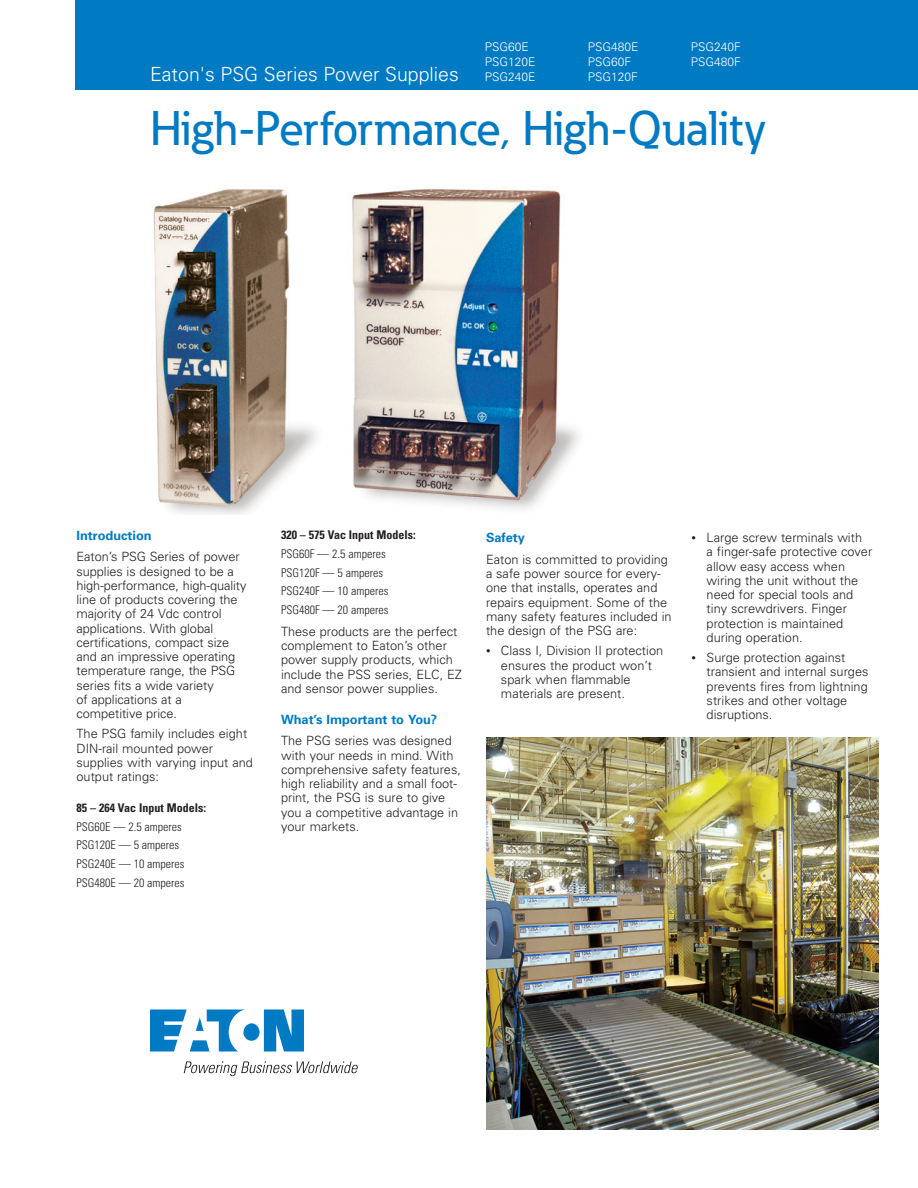
<style>
.page{position:relative;width:918px;height:1188px;background:#fff}
.page>*{position:absolute;margin:0;border:0;box-sizing:border-box;transform-origin:0 0}
.t1{font:500 48px "Eaton";color:#007ac2}
.t2{font:300 19.5px "Univers";color:#fff}
.t3{font:300 12.75px/14.2px "Univers";color:#231f20}
.t4{font:700 12.75px "Univers";color:#007ac2}
.t5{font:300 condensed 12px/18.8px "Univers";color:#231f20}
.t6{font:300 12px/15px "Univers";color:#fff}
.t7{font:700 condensed 12px "Univers";color:#231f20}
.s1{font-size:9px}
</style>
<div class="page">
<div style="left:75px;top:0;width:843px;height:90px;background:#007ac2"></div>
<svg style="left:150px;top:1010px;width:154px;height:42px"></svg>
<svg style="left:184px;top:1061px;width:174px;height:15px"></svg>
<img style="left:153px;top:188px;width:426px;height:326px">
<img style="left:486px;top:737px;width:393px;height:393px">
<p class="t6" style="left:485px;top:40px;width:52px">PSG60E<br>PSG120E<br>PSG240E</p>
<p class="t6" style="left:588px;top:40px;width:52px">PSG480E<br>PSG60F<br>PSG120F</p>
<p class="t6" style="left:691px;top:40px;width:52px">PSG240F<br>PSG480F</p>
<h1 class="t1" style="left:150px;top:110px;width:618px">High-Performance, High-Quality</h1>
<h2 class="t2" style="left:150px;top:67px;width:310px">Eaton's PSG Series Power Supplies</h2>
<p class="t4" style="left:76px;top:530px;width:77px">Introduction</p>
<p class="t3" style="left:76px;top:551px;width:172px">Eaton’s PSG Series of power supplies is designed to be a high-performance, high-quality line of products covering the majority of 24 Vdc control applications. With global certifications, compact size and an impressive operating temperature range, the PSG series fits a wide variety<br>of applications at a competitive price.</p>
<p class="t3" style="left:76px;top:728px;width:178px">The PSG family includes eight<br>DIN-rail mounted power supplies with varying input and output ratings:</p>
<p class="t7" style="left:76px;top:803px;width:131px">85 – 264 Vac Input Models:</p>
<p class="t5" style="left:76px;top:818px;width:110px">PSG60E — 2.5 amperes<br>PSG120E — 5 amperes<br>PSG240E — 10 amperes<br>PSG480E — 20 amperes</p>
<p class="t7" style="left:281px;top:530px;width:136px">320 – 575 Vac Input Models:</p>
<p class="t5" style="left:281px;top:545px;width:109px">PSG60F — 2.5 amperes<br>PSG120F — 5 amperes<br>PSG240F — 10 amperes<br>PSG480F — 20 amperes</p>
<p class="t3" style="left:281px;top:625px;width:183px">These products are the perfect complement to Eaton’s other power supply products, which include the PSS series, ELC, EZ and sensor power supplies.</p>
<p class="t4" style="left:281px;top:714px;width:158px">What’s Important to You?</p>
<p class="t3" style="left:281px;top:735px;width:181px">The PSG series was designed with your needs in mind. With comprehensive safety features, high reliability and a small foot&shy;print, the PSG is sure to give you a competitive advantage in your markets.</p>
<p class="t4" style="left:486px;top:533px;width:40px">Safety</p>
<p class="t3" style="left:486px;top:553px;width:187px">Eaton is committed to providing a safe power source for every&shy;one that installs, operates and repairs equipment. Some of the many safety features included in the design of the PSG are:</p>
<p class="t3" style="left:501px;top:645px;width:164px;text-indent:-15px"><span class="s1">•</span> Class I, Division II protection ensures the product won’t spark when flammable materials are present.</p>
<p class="t3" style="left:707px;top:532px;width:167px;text-indent:-15px"><span class="s1">•</span> Large screw terminals with<br>a finger-safe protective cover allow easy access when wiring the unit without the need for special tools and tiny screwdrivers. Finger protection is maintained during operation.</p>
<p class="t3" style="left:707px;top:652px;width:163px;text-indent:-15px"><span class="s1">•</span> Surge protection against transient and internal surges prevents fires from lightning strikes and other voltage disruptions.</p>
</div>
